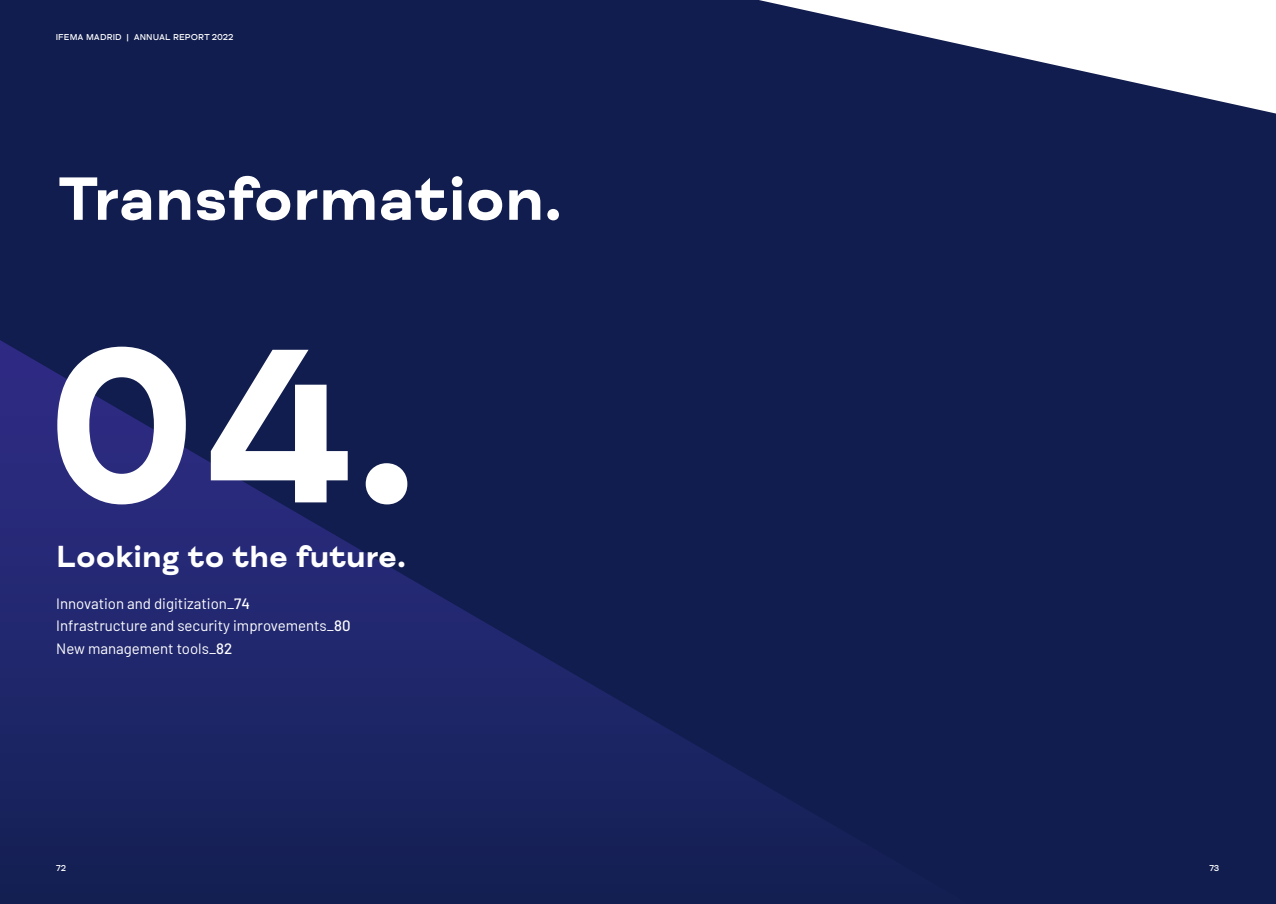
<style>
.page{position:relative;width:1276px;height:904px;background:#111d4e}
.page>*{position:absolute;margin:0;border:0;box-sizing:border-box;transform-origin:0 0}
.NÚMERO_DE_CAPÍTULO{font:700 225px "FS Meridian";color:#fff}
.H1_PORTADILLA{font:700 62.5px "FS Meridian";color:#fff}
.H2_PORTADILLA{font:700 31.25px "FS Meridian";color:#fff}
.ÍNDICE_PORTADILLA{font:15px "Barlow";color:#fff}
.t1{font:500 8.75px "FS Meridian";letter-spacing:.01em;color:#fff}
.s1{font-weight:500}
</style>
<div class="page">
<svg style="left:0;top:340px;width:852px;height:497px"></svg>
<svg style="left:759px;top:0;width:517px;height:114px"></svg>
<p class="t1" style="left:56px;top:32px;width:179px">IFEMA MADRID | ANNUAL REPORT 2022</p>
<h1 class="H1_PORTADILLA" style="left:57px;top:161px;width:507px">Transformation.</h1>
<h1 class="NÚMERO_DE_CAPÍTULO" style="left:45px;top:292px;width:375px">04.</h1>
<p class="H2_PORTADILLA" style="left:56px;top:538px;width:351px">Looking to the future.</p>
<p class="ÍNDICE_PORTADILLA" style="left:56px;top:592px;width:195px">Innovation and digitization_<span class="s1">74</span></p>
<p class="ÍNDICE_PORTADILLA" style="left:56px;top:614px;width:296px">Infrastructure and security improvements_<span class="s1">80</span></p>
<p class="ÍNDICE_PORTADILLA" style="left:56px;top:637px;width:178px">New management tools_<span class="s1">82</span></p>
<p class="t1" style="left:56px;top:863px;width:11px">72</p>
<p class="t1" style="left:1209px;top:863px;width:11px">73</p>
</div>
